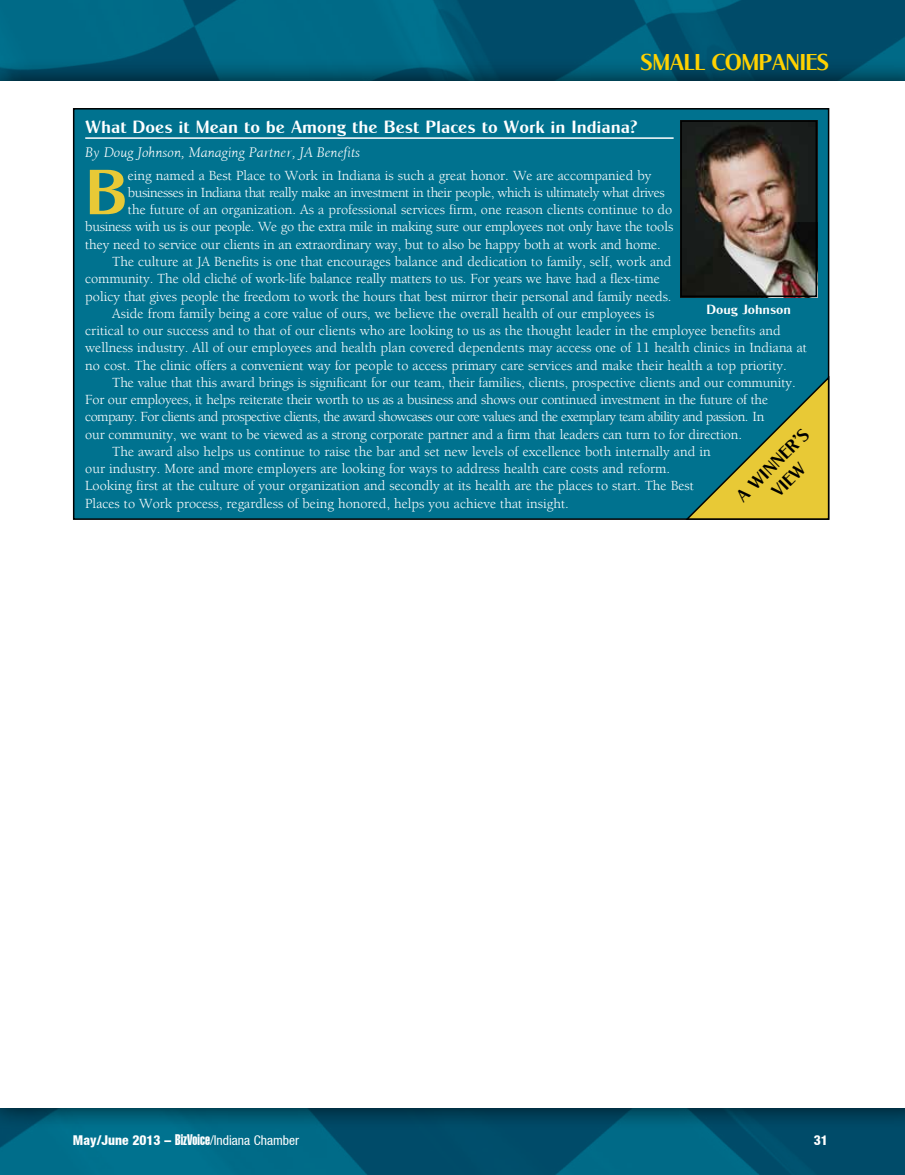
<style>
.page{position:relative;width:905px;height:1175px;background:#fff}
.page>*{position:absolute;margin:0;border:0;box-sizing:border-box;transform-origin:0 0}
.t1{font:64.05px "Cg Globe Gothic Bd";color:#e8c936}
.t2{font:23.25px "Cg Globe Gothic Bd";letter-spacing:-.03em;color:#ffd200}
.t3{font:18px "Cg Globe Gothic Bd";color:#fff}
.t4{font:17.85px "Cg Globe Gothic Bd";color:#000}
.t5{font:italic 15px "Berkeley";color:#fff}
.t6{font:14.25px "Berkeley";color:#fff}
.t7{font:14.25px "Berkeley";letter-spacing:-.02em;color:#fff}
.t8{font:14.25px "Berkeley";letter-spacing:-.04em;color:#fff}
.t9{font:14.25px "Berkeley";letter-spacing:-.03em;color:#fff}
.t10{font:condensed 13.5px "Helvetica Neue";color:#fff}
.t11{font:13.5px "Cg Globe Gothic Bd";color:#fff}
.t12{font:800 condensed 13.5px "Helvetica Neue";color:#fff}
.s1{font-weight:800}
.s2{font-family:"Helvetica Extra Compressed";font-stretch:normal;font-size:15px}
</style>
<div class="page">
<img style="left:0;top:0;width:904px;height:1174px">
<div style="left:0;top:58px;width:904px;height:1072px;background:#000;opacity:.75"></div>
<div style="left:0;top:81px;width:904px;height:1026px;background:#fff"></div>
<div style="left:74px;top:109px;width:754px;height:410px;background:#00728f"></div>
<hr style="left:85px;top:137px;width:588px;height:2px;background:#fff">
<img style="left:683px;top:123px;width:131px;height:171px">
<div style="left:680px;top:120px;width:137px;height:177px;border:2px solid #000"></div>
<svg style="left:685px;top:374px;width:145px;height:146px"></svg>
<h2 class="t2" style="left:640px;top:48px;width:190px">SMALL COMPANIES</h2>
<p class="t3" style="left:85px;top:116px;width:553px">What Does it Mean to be Among the Best Places to Work in Indiana?</p>
<p class="t5" style="left:85px;top:145px;width:276px">By Doug Johnson, Managing Partner, JA Benefits</p>
<h1 class="t1" style="left:85px;top:153px;width:44px">B</h1>
<p class="t6" style="left:128px;top:168px;width:525px">eing named a Best Place to Work in Indiana is such a great honor. We are accompanied by</p>
<p class="t9" style="left:128px;top:185px;width:538px">businesses in Indiana that really make an investment in their people, which is ultimately what drives</p>
<p class="t6" style="left:128px;top:202px;width:546px">the future of an organization. As a professional services firm, one reason clients continue to do</p>
<p class="t7" style="left:85px;top:219px;width:589px">business with us is our people. We go the extra mile in making sure our employees not only have the tools</p>
<p class="t6" style="left:85px;top:237px;width:577px">they need to service our clients in an extraordinary way, but to also be happy both at work and home.</p>
<p class="t6" style="left:112px;top:254px;width:561px">The culture at JA Benefits is one that encourages balance and dedication to family, self, work and</p>
<p class="t6" style="left:85px;top:271px;width:576px">community. The old cliché of work-life balance really matters to us. For years we have had a flex-time</p>
<p class="t6" style="left:85px;top:288px;width:588px">policy that gives people the freedom to work the hours that best mirror their personal and family needs.</p>
<p class="t6" style="left:112px;top:306px;width:543px">Aside from family being a core value of ours, we believe the overall health of our employees is</p>
<p class="t6" style="left:85px;top:323px;width:697px">critical to our success and to that of our clients who are looking to us as the thought leader in the employee benefits and</p>
<p class="t6" style="left:85px;top:340px;width:723px">wellness industry. All of our employees and health plan covered dependents may access one of 11 health clinics in Indiana at</p>
<p class="t6" style="left:85px;top:357px;width:703px">no cost. The clinic offers a convenient way for people to access primary care services and make their health a top priority.</p>
<p class="t6" style="left:112px;top:375px;width:685px">The value that this award brings is significant for our team, their families, clients, prospective clients and our community.</p>
<p class="t7" style="left:85px;top:392px;width:684px">For our employees, it helps reiterate their worth to us as a business and shows our continued investment in the future of the</p>
<p class="t8" style="left:85px;top:409px;width:681px">company. For clients and prospective clients, the award showcases our core values and the exemplary team ability and passion. In</p>
<p class="t6" style="left:85px;top:426px;width:658px">our community, we want to be viewed as a strong corporate partner and a firm that leaders can turn to for direction.</p>
<p class="t6" style="left:112px;top:444px;width:600px">The award also helps us continue to raise the bar and set new levels of excellence both internally and in</p>
<p class="t6" style="left:85px;top:461px;width:586px">our industry. More and more employers are looking for ways to address health care costs and reform.</p>
<p class="t6" style="left:85px;top:478px;width:610px">Looking first at the culture of your organization and secondly at its health are the places to start. The Best</p>
<p class="t6" style="left:85px;top:496px;width:485px">Places to Work process, regardless of being honored, helps you achieve that insight.</p>
<p class="t11" style="left:706px;top:301px;width:86px">Doug Johnson</p>
<p class="t4" style="left:731px;top:491px;width:44px;rotate:-45deg">A Winne</p>
<p class="t4" style="left:766px;top:486px;width:21px;rotate:-45deg">view</p>
<p class="t10" style="left:73px;top:1132px;width:227px"><span class="s1">May/June 2013 –</span> <span class="s2">BizVoice</span>/Indiana Chamber</p>
<p class="t12" style="left:813px;top:1132px;width:16px">31</p>
</div>
